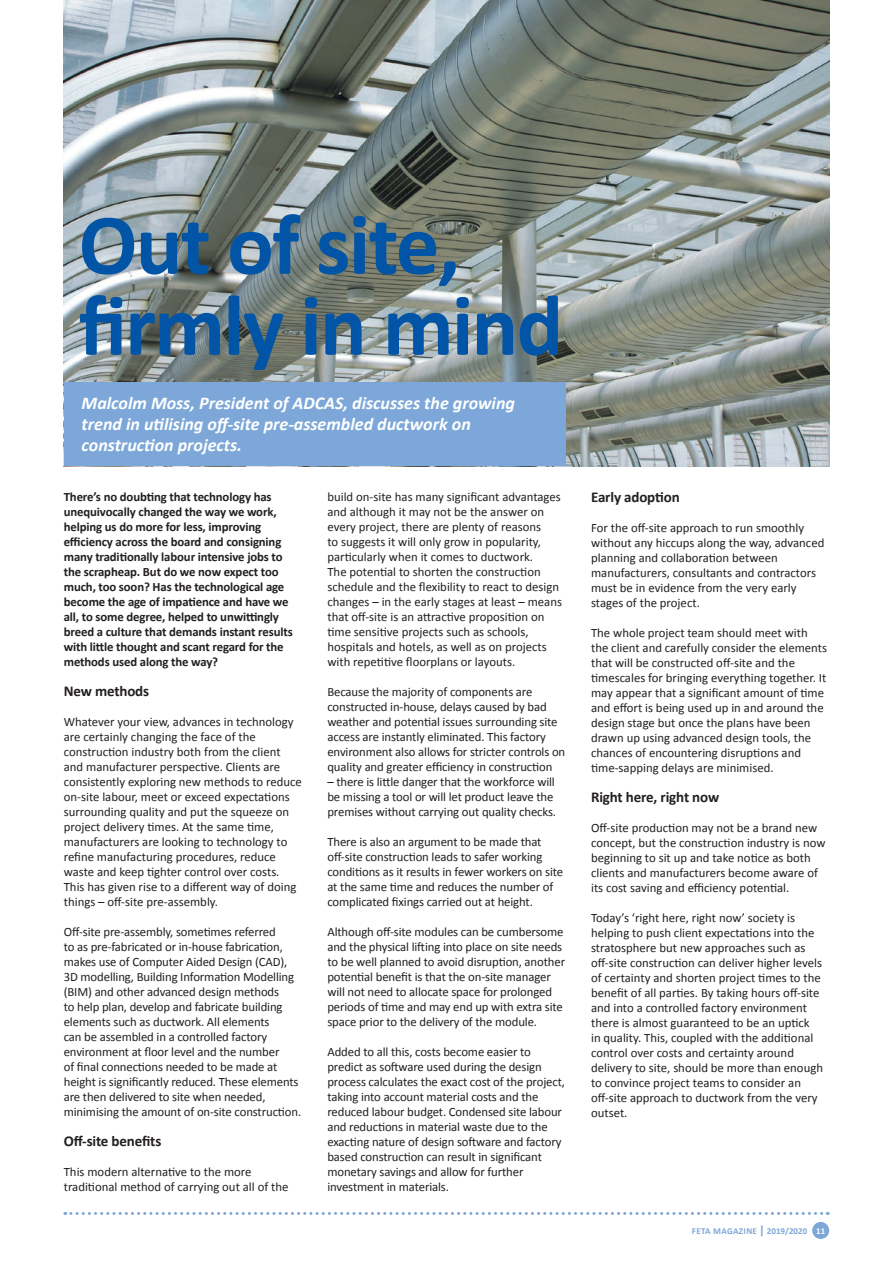
<style>
.page{position:relative;width:893px;height:1263px;background:#fff}
.page>*{position:absolute;margin:0;border:0;box-sizing:border-box;transform-origin:0 0}
.t1{font:700 87px/81px "Calibri";letter-spacing:-.02em;color:#0154a6}
.t2{font:italic 700 18px/21px "Calibri";color:#fff}
.t3{font:700 15px "Calibri";letter-spacing:-.01em;color:#231f20}
.t4{font:12.75px/15px "Calibri";letter-spacing:-.01em;color:#231f20}
.t5{font:700 12.75px/15px "Calibri";letter-spacing:-.01em;color:#231f20}
.t6{font:700 9px "Calibri";letter-spacing:.025em;color:#7ca7d8}
.s1{font-size:12px}
.s2{color:#fff}
</style>
<div class="page">
<img style="left:64px;top:0;width:765px;height:466px">
<svg style="left:65px;top:1212px;width:763px;height:3px"></svg>
<div style="left:812px;top:1222px;width:17px;height:17px;background:#7ca7d8;border-radius:50%"></div>
<div style="left:64px;top:383px;width:502px;height:83px;background:#7ca7d8"></div>
<h1 class="t1" style="left:79px;top:200px;width:486px">Out of site, firmly in mind</h1>
<h2 class="t2" style="left:82px;top:392px;width:435px">Malcolm Moss, President of ADCAS, discusses the growing trend in utilising off-site pre-assembled ductwork on construction projects.</h2>
<p class="t5" style="left:64px;top:488px;width:231px">There’s no doubting that technology has unequivocally changed the way we work, helping us do more for less, improving efficiency across the board and consigning many traditionally labour intensive jobs to the scrapheap. But do we now expect too much, too soon? Has the technological age become the age of impatience and have we all, to some degree, helped to unwittingly breed a culture that demands instant results with little thought and scant regard for the methods used along the way?</p>
<p class="t3" style="left:64px;top:681px;width:87px">New methods</p>
<p class="t4" style="left:64px;top:713px;width:240px">Whatever your view, advances in technology are certainly changing the face of the construction industry both from the client and manufacturer perspective. Clients are consistently exploring new methods to reduce on-site labour, meet or exceed expectations surrounding quality and put the squeeze on project delivery times. At the same time, manufacturers are looking to technology to refine manufacturing procedures, reduce waste and keep tighter control over costs.<br>This has given rise to a different way of doing things – off-site pre-assembly.</p>
<p class="t4" style="left:64px;top:923px;width:239px">Off-site pre-assembly, sometimes referred<br>to as pre-fabricated or in-house fabrication, makes use of Computer Aided Design (CAD), 3D modelling, Building Information Modelling (BIM) and other advanced design methods<br>to help plan, develop and fabricate building elements such as ductwork. All elements<br>can be assembled in a controlled factory environment at floor level and the number<br>of final connections needed to be made at height is significantly reduced. These elements are then delivered to site when needed, minimising the amount of on-site construction.</p>
<p class="t3" style="left:64px;top:1131px;width:99px">Off-site benefits</p>
<p class="t4" style="left:64px;top:1163px;width:226px">This modern alternative to the more traditional method of carrying out all of the</p>
<p class="t4" style="left:327px;top:488px;width:236px">build on-site has many significant advantages and although it may not be the answer on every project, there are plenty of reasons<br>to suggests it will only grow in popularity, particularly when it comes to ductwork.<br>The potential to shorten the construction schedule and the flexibility to react to design changes – in the early stages at least – means that off-site is an attractive proposition on time sensitive projects such as schools, hospitals and hotels, as well as on projects with repetitive floorplans or layouts.</p>
<p class="t4" style="left:327px;top:683px;width:239px">Because the majority of components are constructed in-house, delays caused by bad weather and potential issues surrounding site access are instantly eliminated. This factory environment also allows for stricter controls on quality and greater efficiency in construction</p>
<p class="t4" style="left:327px;top:773px;width:230px">– there is little danger that the workforce will be missing a tool or will let product leave the premises without carrying out quality checks.</p>
<p class="t4" style="left:327px;top:833px;width:237px">There is also an argument to be made that off-site construction leads to safer working conditions as it results in fewer workers on site at the same time and reduces the number of complicated fixings carried out at height.</p>
<p class="t4" style="left:327px;top:923px;width:239px">Although off-site modules can be cumbersome and the physical lifting into place on site needs to be well planned to avoid disruption, another potential benefit is that the on-site manager will not need to allocate space for prolonged periods of time and may end up with extra site space prior to the delivery of the module.</p>
<p class="t4" style="left:327px;top:1043px;width:239px">Added to all this, costs become easier to predict as software used during the design process calculates the exact cost of the project, taking into account material costs and the reduced labour budget. Condensed site labour and reductions in material waste due to the exacting nature of design software and factory based construction can result in significant monetary savings and allow for further investment in materials.</p>
<p class="t3" style="left:591px;top:488px;width:90px">Early adoption</p>
<p class="t4" style="left:591px;top:520px;width:235px">For the off-site approach to run smoothly without any hiccups along the way, advanced planning and collaboration between manufacturers, consultants and contractors must be in evidence from the very early stages of the project.</p>
<p class="t4" style="left:591px;top:625px;width:238px">The whole project team should meet with the client and carefully consider the elements that will be constructed off-site and the timescales for bringing everything together. It may appear that a significant amount of time and effort is being used up in and around the design stage but once the plans have been drawn up using advanced design tools, the chances of encountering disruptions and time-sapping delays are minimised.</p>
<p class="t3" style="left:591px;top:788px;width:130px">Right here, right now</p>
<p class="t4" style="left:591px;top:820px;width:236px">Off-site production may not be a brand new concept, but the construction industry is now beginning to sit up and take notice as both clients and manufacturers become aware of its cost saving and efficiency potential.</p>
<p class="t4" style="left:591px;top:910px;width:233px">Today’s ‘right here, right now’ society is helping to push client expectations into the stratosphere but new approaches such as off-site construction can deliver higher levels of certainty and shorten project times to the benefit of all parties. By taking hours off-site and into a controlled factory environment there is almost guaranteed to be an uptick<br>in quality. This, coupled with the additional control over costs and certainty around delivery to site, should be more than enough to convince project teams to consider an off-site approach to ductwork from the very outset.</p>
<p class="t6" style="left:692px;top:1225px;width:135px">FETA MAGAZINE <span class="s1">|</span> 2019/2020 <span class="s2">11</span></p>
</div>
